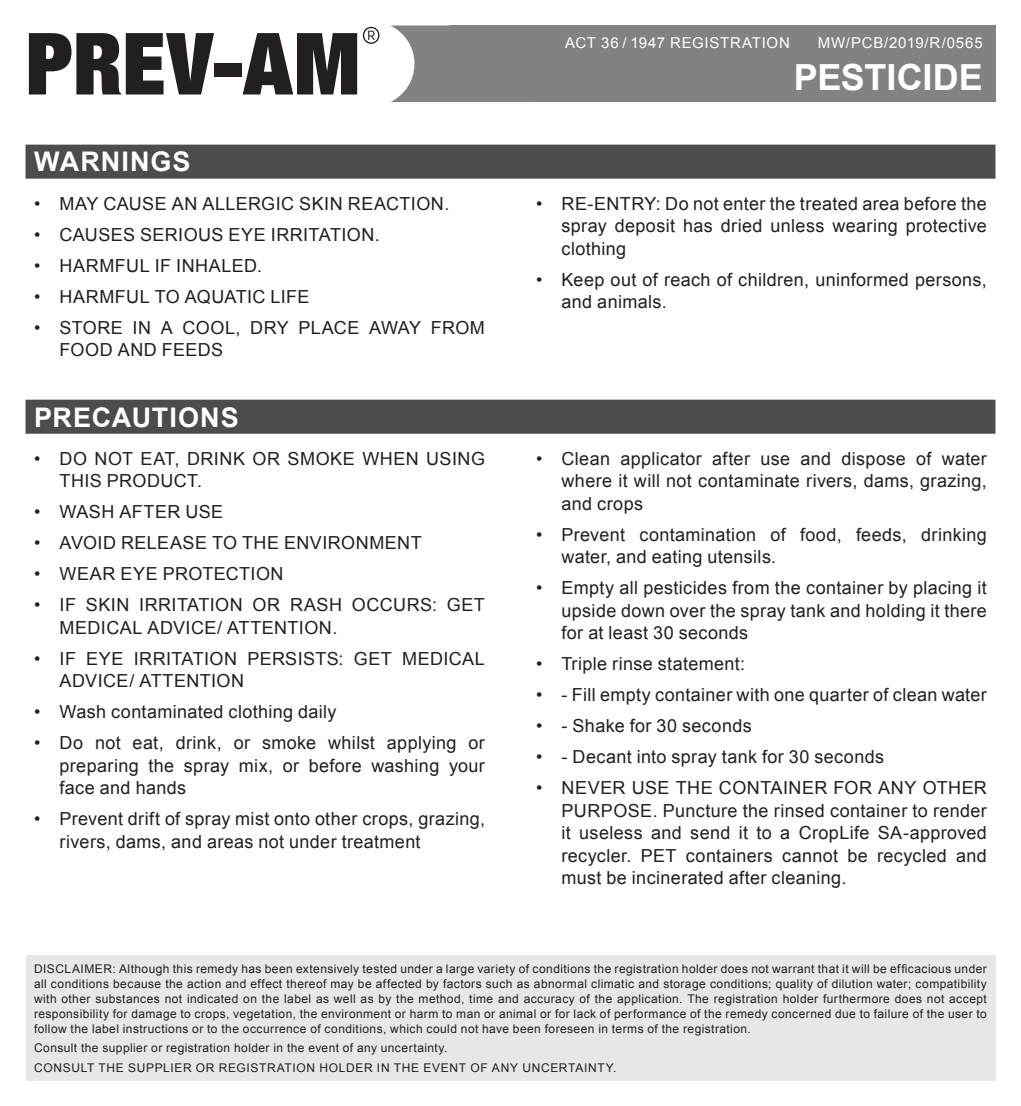
<style>
.page{position:relative;width:1021px;height:1106px;background:#fff}
.page>*{position:absolute;margin:0;border:0;box-sizing:border-box;transform-origin:0 0}
.t1{font:900 condensed 85.8px "Helvetica Neue LT Std";letter-spacing:.005em;color:#231f20}
.t2{font:700 36px "Arial";letter-spacing:-.005em;color:#fff}
.TABLE___H1{font:700 27px "Arial";letter-spacing:.035em;color:#fff}
.t3{font:18px/22.5px "Arial";letter-spacing:.02em;color:#231f20}
.t4{font:15px "Arial";letter-spacing:.05em;color:#fff}
.DISCLAIMER{font:12px/15px "Arial";letter-spacing:.035em;color:#231f20;text-align:justify}
.DISCLAIMER-2{font:12px "Arial";letter-spacing:.055em;color:#231f20}
</style>
<div class="page">
<div style="left:449px;top:26px;width:546px;height:76px;background:#808285"></div>
<div style="left:26px;top:955px;width:969px;height:125px;background:#e6e7e9"></div>
<div style="left:26px;top:145px;width:969px;height:34px;background:#4b4c4d"></div>
<div style="left:26px;top:400px;width:969px;height:34px;background:#4b4c4d"></div>
<svg style="left:391px;top:26px;width:58px;height:76px"></svg>
<svg style="left:363px;top:27px;width:16px;height:17px"></svg>
<p class="t1" style="left:26px;top:9px;width:336px">PREV-AM</p>
<p class="TABLE___H1" style="left:34px;top:144px;width:158px">WARNINGS</p>
<p class="t3" style="left:34px;top:192px;width:417px">• MAY CAUSE AN ALLERGIC SKIN REACTION.</p>
<p class="t3" style="left:34px;top:223px;width:347px">• CAUSES SERIOUS EYE IRRITATION.</p>
<p class="t3" style="left:34px;top:254px;width:230px">• HARMFUL IF INHALED.</p>
<p class="t3" style="left:34px;top:285px;width:277px">• HARMFUL TO AQUATIC LIFE</p>
<p class="t3" style="left:60px;top:316px;width:427px;text-indent:-26px">• STORE IN A COOL, DRY PLACE AWAY FROM<br>FOOD AND FEEDS</p>
<p class="TABLE___H1" style="left:34px;top:399px;width:206px">PRECAUTIONS</p>
<p class="t3" style="left:60px;top:447px;width:427px;text-indent:-26px">• DO NOT EAT, DRINK OR SMOKE WHEN USING<br>THIS PRODUCT.</p>
<p class="t3" style="left:34px;top:501px;width:191px">• WASH AFTER USE</p>
<p class="t3" style="left:34px;top:532px;width:389px">• AVOID RELEASE TO THE ENVIRONMENT</p>
<p class="t3" style="left:34px;top:563px;width:251px">• WEAR EYE PROTECTION</p>
<p class="t3" style="left:60px;top:594px;width:427px;text-indent:-26px">• IF SKIN IRRITATION OR RASH OCCURS: GET<br>MEDICAL ADVICE/ ATTENTION.</p>
<p class="t3" style="left:60px;top:647px;width:427px;text-indent:-26px">• IF EYE IRRITATION PERSISTS: GET MEDICAL<br>ADVICE/ ATTENTION</p>
<p class="t3" style="left:34px;top:701px;width:304px">• Wash contaminated clothing daily</p>
<p class="t3" style="left:60px;top:732px;width:427px;text-align:justify;text-indent:-26px">• Do not eat, drink, or smoke whilst applying or preparing the spray mix, or before washing your face and hands</p>
<p class="t3" style="left:60px;top:808px;width:427px;text-indent:-26px">• Prevent drift of spray mist onto other crops, grazing, rivers, dams, and areas not under treatment</p>
<p class="t4" style="left:565px;top:33px;width:226px">ACT 36 / 1947 REGISTRATION</p>
<p class="t4" style="left:818px;top:33px;width:166px">MW/PCB/2019/R/0565</p>
<h2 class="t2" style="left:794px;top:54px;width:190px">PESTICIDE</h2>
<p class="t3" style="left:561px;top:192px;width:427px;text-align:justify;text-indent:-26px">• RE-ENTRY: Do not enter the treated area before the spray deposit has dried unless wearing protective clothing</p>
<p class="t3" style="left:561px;top:268px;width:427px;text-indent:-26px">• Keep out of reach of children, uninformed persons, and animals.</p>
<p class="t3" style="left:561px;top:447px;width:427px;text-align:justify;text-indent:-26px">• Clean applicator after use and dispose of water where it will not contaminate rivers, dams, grazing, and crops</p>
<p class="t3" style="left:561px;top:523px;width:427px;text-indent:-26px">• Prevent contamination of food, feeds, drinking water, and eating utensils.</p>
<p class="t3" style="left:561px;top:577px;width:427px;text-align:justify;text-indent:-26px">• Empty all pesticides from the container by placing it upside down over the spray tank and holding it there for at least 30 seconds</p>
<p class="t3" style="left:536px;top:653px;width:210px">• Triple rinse statement:</p>
<p class="t3" style="left:536px;top:684px;width:452px">• - Fill empty container with one quarter of clean water</p>
<p class="t3" style="left:536px;top:715px;width:217px">• - Shake for 30 seconds</p>
<p class="t3" style="left:536px;top:746px;width:349px">• - Decant into spray tank for 30 seconds</p>
<p class="t3" style="left:561px;top:777px;width:427px;text-align:justify;text-indent:-26px">• NEVER USE THE CONTAINER FOR ANY OTHER PURPOSE. Puncture the rinsed container to render it useless and send it to a CropLife SA-approved recycler. PET containers cannot be recycled and must be incinerated after cleaning.</p>
<p class="DISCLAIMER" style="left:34px;top:961px;width:954px">DISCLAIMER: Although this remedy has been extensively tested under a large variety of conditions the registration holder does not warrant that it will be efficacious under all conditions because the action and effect thereof may be affected by factors such as abnormal climatic and storage conditions; quality of dilution water; compatibility with other substances not indicated on the label as well as by the method, time and accuracy of the application. The registration holder furthermore does not accept responsibility for damage to crops, vegetation, the environment or harm to man or animal or for lack of performance of the remedy concerned due to failure of the user to follow the label instructions or to the occurrence of conditions, which could not have been foreseen in terms of the registration.</p>
<p class="DISCLAIMER" style="left:34px;top:1040px;width:415px">Consult the supplier or registration holder in the event of any uncertainty.</p>
<p class="DISCLAIMER-2" style="left:34px;top:1059px;width:584px">CONSULT THE SUPPLIER OR REGISTRATION HOLDER IN THE EVENT OF ANY UNCERTAINTY.</p>
</div>
